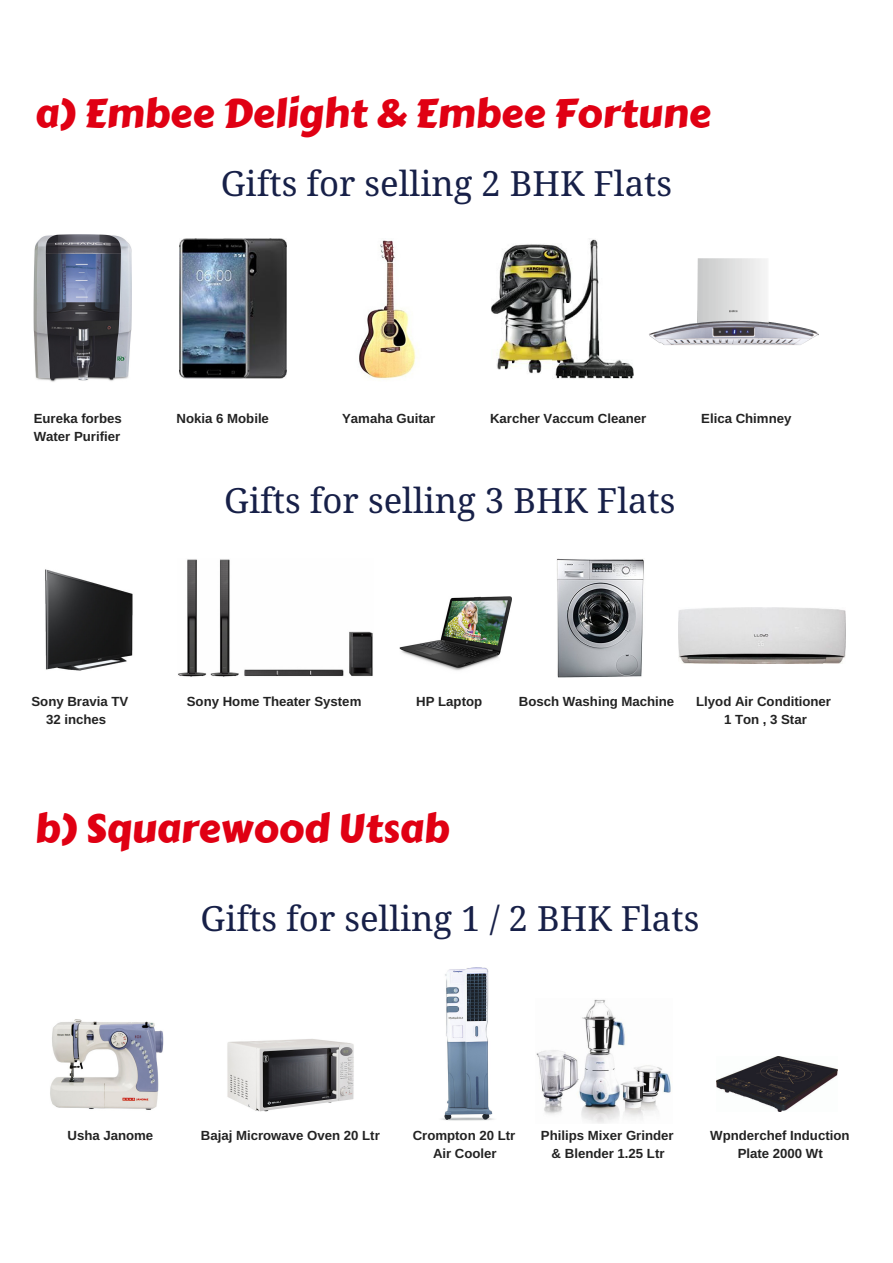
<style>
.page{position:relative;width:893px;height:1263px;background:#fff}
.page>*{position:absolute;margin:0;border:0;box-sizing:border-box;transform-origin:0 0}
.t1{font:39.6px "Carter One";color:#e00013}
.t2{font:34.65px "Droid Serif";color:#172048}
.t3{font:700 13.2px "Arimo";color:#222}
</style>
<div class="page">
<img style="left:34px;top:235px;width:98px;height:147px">
<img style="left:180px;top:238px;width:107px;height:141px">
<img style="left:359px;top:240px;width:57px;height:140px">
<img style="left:491px;top:239px;width:142px;height:140px">
<img style="left:649px;top:258px;width:170px;height:87px">
<img style="left:45px;top:569px;width:88px;height:102px">
<img style="left:178px;top:559px;width:195px;height:118px">
<img style="left:557px;top:559px;width:87px;height:119px">
<img style="left:678px;top:607px;width:167px;height:56px">
<img style="left:399px;top:597px;width:112px;height:74px">
<img style="left:50px;top:1019px;width:114px;height:91px">
<img style="left:227px;top:1039px;width:127px;height:73px">
<img style="left:441px;top:968px;width:53px;height:153px">
<img style="left:536px;top:999px;width:135px;height:124px">
<img style="left:716px;top:1057px;width:121px;height:55px">
<h1 class="t1" style="left:35px;top:83px;width:677px">a) Embee Delight &amp; Embee Fortune</h1>
<h2 class="t2" style="left:221px;top:163px;width:453px">Gifts for selling 2 BHK Flats</h2>
<p class="t3" style="left:34px;top:411px;width:90px">Eureka forbes</p>
<p class="t3" style="left:177px;top:411px;width:94px">Nokia 6 Mobile</p>
<p class="t3" style="left:342px;top:411px;width:95px">Yamaha Guitar</p>
<p class="t3" style="left:490px;top:411px;width:158px">Karcher Vaccum Cleaner</p>
<p class="t3" style="left:701px;top:411px;width:92px">Elica Chimney</p>
<p class="t3" style="left:34px;top:429px;width:88px">Water Purifier</p>
<h2 class="t2" style="left:224px;top:480px;width:453px">Gifts for selling 3 BHK Flats</h2>
<p class="t3" style="left:31px;top:694px;width:98px">Sony Bravia TV</p>
<p class="t3" style="left:187px;top:694px;width:176px">Sony Home Theater System</p>
<p class="t3" style="left:416px;top:694px;width:67px">HP Laptop</p>
<p class="t3" style="left:519px;top:694px;width:157px">Bosch Washing Machine</p>
<p class="t3" style="left:696px;top:694px;width:136px">Llyod Air Conditioner</p>
<p class="t3" style="left:46px;top:712px;width:62px">32 inches</p>
<p class="t3" style="left:724px;top:712px;width:84px">1 Ton , 3 Star</p>
<h1 class="t1" style="left:35px;top:798px;width:416px">b) Squarewood Utsab</h1>
<h2 class="t2" style="left:201px;top:898px;width:500px">Gifts for selling 1 / 2 BHK Flats</h2>
<p class="t3" style="left:67px;top:1128px;width:87px">Usha Janome</p>
<p class="t3" style="left:201px;top:1128px;width:180px">Bajaj Microwave Oven 20 Ltr</p>
<p class="t3" style="left:412px;top:1128px;width:104px">Crompton 20 Ltr</p>
<p class="t3" style="left:541px;top:1128px;width:134px">Philips Mixer Grinder</p>
<p class="t3" style="left:710px;top:1128px;width:141px">Wpnderchef Induction</p>
<p class="t3" style="left:433px;top:1146px;width:65px">Air Cooler</p>
<p class="t3" style="left:551px;top:1146px;width:114px">&amp; Blender 1.25 Ltr</p>
<p class="t3" style="left:737px;top:1146px;width:87px">Plate 2000 Wt</p>
</div>
